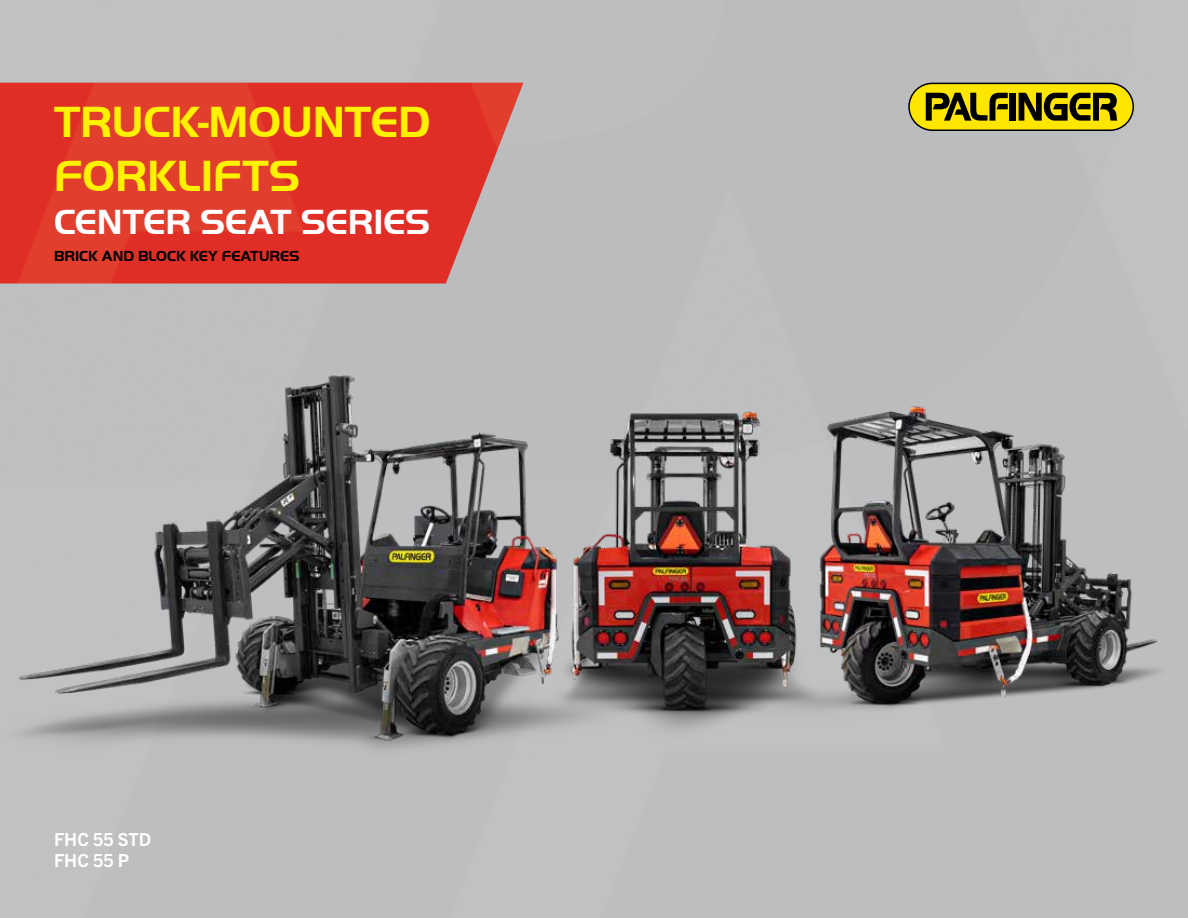
<style>
.page{position:relative;width:1188px;height:918px;background:#fff}
.page>*{position:absolute;margin:0;border:0;box-sizing:border-box;transform-origin:0 0}
.t1{font:45px/54px "Palfinger Handel Versalien";color:#fff200}
.t2{font:36px "Palfinger Handel Versalien";color:#fff}
.t3{font:700 18px/21.6px "Trade Gothic Next LT Pro";color:#fff}
.t4{font:15px "Palfinger Handel Versalien";color:#000}
</style>
<div class="page">
<img style="left:0;top:83px;width:523px;height:166px">
<svg style="left:908px;top:83px;width:226px;height:48px;background:#a49508"></svg>
<img style="left:0;top:249px;width:773px;height:605px">
<div style="left:1159px;top:259px;width:29px;height:605px;background:#bebec0"></div>
<img style="left:252px;top:259px;width:907px;height:605px">
<h1 class="t1" style="left:54px;top:95px;width:378px">TRUCK-MOUNTED<br>FORKLIFTS</h1>
<h2 class="t2" style="left:54px;top:202px;width:378px">CENTER SEAT SERIES</h2>
<p class="t4" style="left:54px;top:247px;width:247px">BRICK AND BLOCK KEY FEATURES</p>
<p class="t3" style="left:54px;top:827px;width:99px">FHC 55 STD<br>FHC 55 P</p>
</div>
